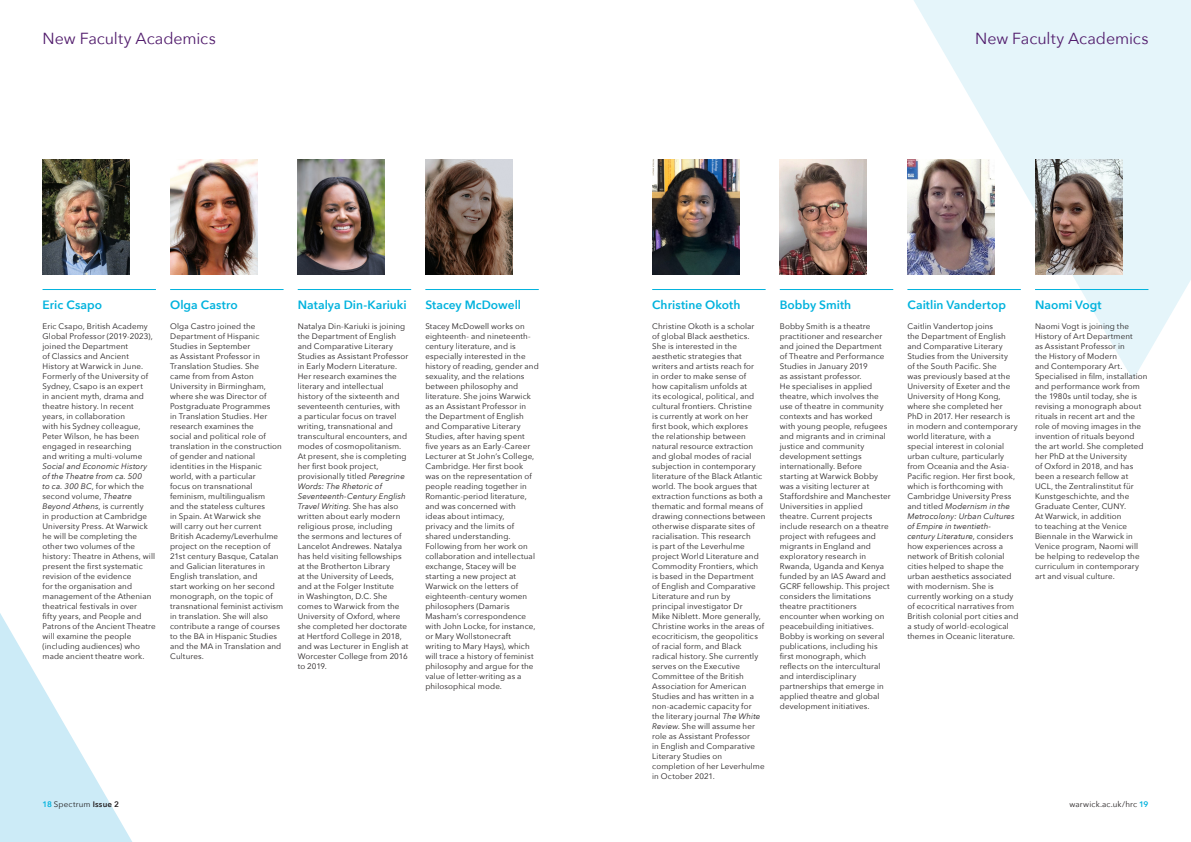
<style>
.page{position:relative;width:1191px;height:842px;background:#fff}
.page>*{position:absolute;margin:0;border:0;box-sizing:border-box;transform-origin:0 0}
.t1{font:16px "Avenir Next";letter-spacing:-.005em;color:#511b6c}
.t2{font:600 12px "Avenir Next";color:#00b2dd}
.t3{font:8px/10px "Avenir Next";letter-spacing:.015em;color:#231f20}
.s1{font-style:italic}
.s2{font-weight:600;color:#00b2dd}
.s3{font-weight:600}
</style>
<div class="page">
<svg style="left:914px;top:0;width:277px;height:380px;fill:#e5f5fa"></svg>
<svg style="left:0;top:613px;width:132px;height:229px"></svg>
<img style="left:43px;top:159px;width:87px;height:116px">
<img style="left:170px;top:159px;width:87px;height:116px">
<img style="left:298px;top:159px;width:87px;height:116px">
<img style="left:425px;top:159px;width:87px;height:116px">
<img style="left:652px;top:159px;width:87px;height:116px">
<img style="left:780px;top:159px;width:87px;height:116px">
<img style="left:907px;top:159px;width:87px;height:116px">
<img style="left:1035px;top:159px;width:87px;height:116px">
<hr style="left:43px;top:289px;width:113px;height:1px;background:#00b2dd">
<hr style="left:170px;top:289px;width:113px;height:1px;background:#00b2dd">
<hr style="left:298px;top:289px;width:113px;height:1px;background:#00b2dd">
<hr style="left:425px;top:289px;width:114px;height:1px;background:#00b2dd">
<hr style="left:652px;top:289px;width:113px;height:1px;background:#00b2dd">
<hr style="left:780px;top:289px;width:113px;height:1px;background:#00b2dd">
<hr style="left:907px;top:289px;width:113px;height:1px;background:#00b2dd">
<hr style="left:1035px;top:289px;width:113px;height:1px;background:#00b2dd">
<p class="t1" style="left:43px;top:25px;width:175px">New Faculty Academics</p>
<p class="t1" style="left:975px;top:25px;width:175px">New Faculty Academics</p>
<p class="t2" style="left:43px;top:294px;width:61px">Eric Csapo</p>
<p class="t3" style="left:43px;top:321px;width:115px">Eric Csapo, British Academy<br>Global Professor (2019-2023), joined the Department<br>of Classics and Ancient<br>History at Warwick in June.<br>Formerly of the University of<br>Sydney, Csapo is an expert<br>in ancient myth, drama and theatre history. In recent years, in collaboration<br>with his Sydney colleague,<br>Peter Wilson, he has been engaged in researching<br>and writing a multi-volume<br><span class="s1">Social and Economic History of the Theatre from ca. 500<br>to ca. 300 BC</span>, for which the second volume, <span class="s1">Theatre<br>Beyond Athens</span>, is currently<br>in production at Cambridge<br>University Press. At Warwick he will be completing the other two volumes of the history: Theatre in Athens, will present the first systematic revision of the evidence<br>for the organisation and management of the Athenian theatrical festivals in over<br>fifty years, and People and<br>Patrons of the Ancient Theatre will examine the people (including audiences) who made ancient theatre work.</p>
<p class="t2" style="left:170px;top:294px;width:69px">Olga Castro</p>
<p class="t3" style="left:170px;top:321px;width:115px">Olga Castro joined the<br>Department of Hispanic<br>Studies in September<br>as Assistant Professor in<br>Translation Studies. She<br>came from from Aston<br>University in Birmingham, where she was Director of<br>Postgraduate Programmes<br>in Translation Studies. Her research examines the<br>social and political role of translation in the construction of gender and national identities in the Hispanic world, with a particular<br>focus on transnational feminism, multilingualism<br>and the stateless cultures<br>in Spain. At Warwick she<br>will carry out her current<br>British Academy/Leverhulme project on the reception of<br>21st century Basque, Catalan and Galician literatures in<br>English translation, and<br>start working on her second monograph, on the topic of transnational feminist activism in translation. She will also contribute a range of courses to the BA in Hispanic Studies and the MA in Translation and<br>Cultures.</p>
<p class="t2" style="left:298px;top:294px;width:110px">Natalya Din-Kariuki</p>
<p class="t3" style="left:298px;top:321px;width:112px">Natalya Din-Kariuki is joining the Department of English and Comparative Literary<br>Studies as Assistant Professor in Early Modern Literature.<br>Her research examines the literary and intellectual history of the sixteenth and seventeenth centuries, with<br>a particular focus on travel writing, transnational and transcultural encounters, and modes of cosmopolitanism.<br>At present, she is completing her first book project, provisionally titled <span class="s1">Peregrine<br>Words: The Rhetoric of<br>Seventeenth-Century English<br>Travel Writing</span>. She has also written about early modern religious prose, including<br>the sermons and lectures of<br>Lancelot Andrewes. Natalya has held visiting fellowships at the Brotherton Library<br>at the University of Leeds, and at the Folger Institute<br>in Washington, D.C. She comes to Warwick from the<br>University of Oxford, where she completed her doctorate at Hertford College in 2018, and was Lecturer in English at<br>Worcester College from 2016 to 2019.</p>
<p class="t2" style="left:425px;top:294px;width:97px">Stacey McDowell</p>
<p class="t3" style="left:425px;top:321px;width:115px">Stacey McDowell works on eighteenth- and nineteenth&shy;century literature, and is especially interested in the history of reading, gender and sexuality, and the relations between philosophy and literature. She joins Warwick as an Assistant Professor in the Department of English and Comparative Literary<br>Studies, after having spent five years as an Early-Career<br>Lecturer at St John’s College,<br>Cambridge. Her first book was on the representation of people reading together in<br>Romantic-period literature, and was concerned with<br>ideas about intimacy,<br>privacy and the limits of shared understanding.<br>Following from her work on collaboration and intellectual exchange, Stacey will be starting a new project at<br>Warwick on the letters of eighteenth-century women philosophers (Damaris<br>Masham’s correspondence with John Locke, for instance, or Mary Wollstonecraft writing to Mary Hays), which will trace a history of feminist philosophy and argue for the value of letter-writing as a philosophical mode.</p>
<p class="t2" style="left:652px;top:294px;width:90px">Christine Okoth</p>
<p class="t3" style="left:652px;top:321px;width:115px">Christine Okoth is a scholar<br>of global Black aesthetics.<br>She is interested in the aesthetic strategies that writers and artists reach for<br>in order to make sense of<br>how capitalism unfolds at<br>its ecological, political, and cultural frontiers. Christine<br>is currently at work on her<br>first book, which explores<br>the relationship between natural resource extraction and global modes of racial subjection in contemporary literature of the Black Atlantic world. The book argues that extraction functions as both a thematic and formal means of drawing connections between otherwise disparate sites of racialisation. This research<br>is part of the Leverhulme project World Literature and<br>Commodity Frontiers, which is based in the Department<br>of English and Comparative<br>Literature and run by<br>principal investigator Dr<br>Mike Niblett. More generally,<br>Christine works in the areas of ecocriticism, the geopolitics of racial form, and Black radical history. She currently serves on the Executive<br>Committee of the British<br>Association for American<br>Studies and has written in a non-academic capacity for the literary journal <span class="s1">The White<br>Review</span>. She will assume her role as Assistant Professor<br>in English and Comparative<br>Literary Studies on completion of her Leverhulme in October 2021.</p>
<p class="t2" style="left:780px;top:294px;width:73px">Bobby Smith</p>
<p class="t3" style="left:780px;top:321px;width:112px">Bobby Smith is a theatre practitioner and researcher and joined the Department of Theatre and Performance<br>Studies in January 2019<br>as assistant professor.<br>He specialises in applied theatre, which involves the use of theatre in community contexts and has worked<br>with young people, refugees and migrants and in criminal justice and community development settings internationally. Before starting at Warwick Bobby was a visiting lecturer at<br>Staffordshire and Manchester<br>Universities in applied theatre. Current projects include research on a theatre project with refugees and migrants in England and exploratory research in<br>Rwanda, Uganda and Kenya funded by an IAS Award and<br>GCRF fellowship. This project considers the limitations theatre practitioners encounter when working on peacebuilding initiatives.<br>Bobby is working on several publications, including his first monograph, which reflects on the intercultural and interdisciplinary partnerships that emerge in applied theatre and global development initiatives.</p>
<p class="t2" style="left:907px;top:294px;width:100px">Caitlin Vandertop</p>
<p class="t3" style="left:907px;top:321px;width:113px">Caitlin Vandertop joins<br>the Department of English and Comparative Literary<br>Studies from the University<br>of the South Pacific. She<br>was previously based at the<br>University of Exeter and the<br>University of Hong Kong, where she completed her<br>PhD in 2017. Her research is in modern and contemporary world literature, with a special interest in colonial urban culture, particularly from Oceania and the Asia-<br>Pacific region. Her first book, which is forthcoming with<br>Cambridge University Press and titled <span class="s1">Modernism in the<br>Metrocolony: Urban Cultures of Empire in twentieth&shy;century Literature</span>, considers how experiences across a network of British colonial cities helped to shape the urban aesthetics associated with modernism. She is currently working on a study of ecocritical narratives from<br>British colonial port cities and a study of world-ecological themes in Oceanic literature.</p>
<p class="t2" style="left:1035px;top:294px;width:68px">Naomi Vogt</p>
<p class="t3" style="left:1035px;top:321px;width:114px">Naomi Vogt is joining the<br>History of Art Department<br>as Assistant Professor in<br>the History of Modern<br>and Contemporary Art.<br>Specialised in film, installation and performance work from the 1980s until today, she is revising a monograph about rituals in recent art and the role of moving images in the invention of rituals beyond the art world. She completed her PhD at the University<br>of Oxford in 2018, and has been a research fellow at<br>UCL, the Zentralinstitut für<br>Kunstgeschichte, and the<br>Graduate Center, CUNY.<br>At Warwick, in addition<br>to teaching at the Venice<br>Biennale in the Warwick in<br>Venice program, Naomi will be helping to redevelop the curriculum in contemporary art and visual culture.</p>
<p class="t3" style="left:43px;top:799px;width:78px"><span class="s2">18</span> Spectrum <span class="s3">Issue 2</span></p>
<p class="t3" style="left:1069px;top:799px;width:80px">warwick.ac.uk/hrc <span class="s2">19</span></p>
</div>
